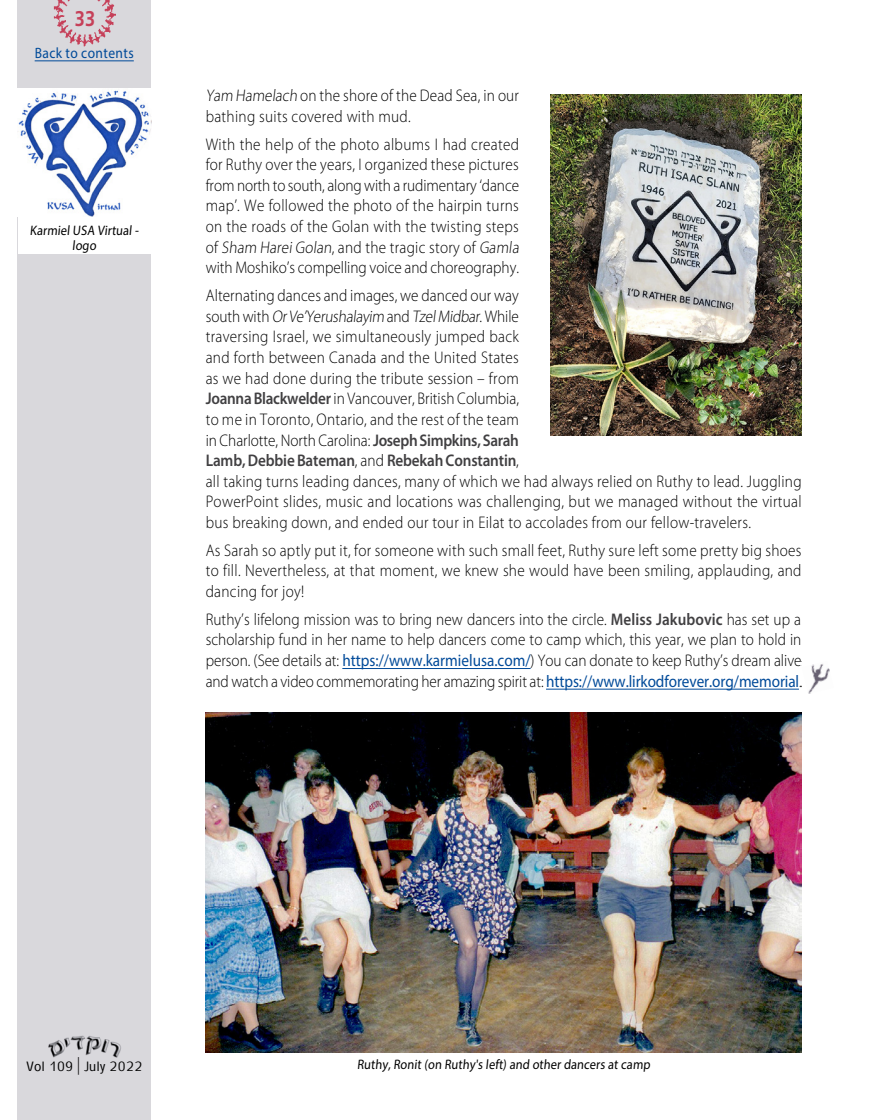
<style>
.page{position:relative;width:869px;height:1120px;background:#fff}
.page>*{position:absolute;margin:0;border:0;box-sizing:border-box;transform-origin:0 0}
.t1{font:700 21.25px "Frutiger";color:#c64059;scale:.85 1}
.t2{font:300 16.88px/20.6px "Myriad Pro";letter-spacing:.02em;color:#000;scale:.9 1}
.t3{font:15px "Myriad Pro";letter-spacing:.03em;color:#004a99;scale:.9 1}
.t4{font:13.75px/15px "Myriad Pro";color:#000;text-align:center;scale:.9 1}
.t5{font:13.75px "Typogarph";letter-spacing:.03em;color:#000;scale:.85 1}
.s1{font-weight:600;color:#414042}
.s2{font-weight:400;color:#004a99}
</style>
<div class="page">
<div style="left:18px;top:0;width:133px;height:1120px;background:#d9d8dc"></div>
<img style="left:53px;top:0;width:63px;height:47px">
<img style="left:48px;top:1035px;width:73px;height:23px">
<hr style="left:342px;top:668px;width:188px;height:1px;background:#004a99">
<hr style="left:545px;top:689px;width:253px;height:1px;background:#004a99">
<div style="left:18px;top:89px;width:133px;height:165px;background:#fff"></div>
<img style="left:18px;top:90px;width:133px;height:127px">
<img style="left:550px;top:95px;width:251px;height:340px">
<img style="left:206px;top:712px;width:595px;height:340px">
<img style="left:808px;top:664px;width:22px;height:30px">
<hr style="left:35px;top:61px;width:99px;height:1px;background:#004a99">
<p class="t1" style="left:75px;top:6px;width:25px">33</p>
<p class="t3" style="left:35px;top:44px;width:112px">Back to contents</p>
<p class="t4" style="left:30px;top:222px;width:124px">Karmiel USA Virtual - logo</p>
<p class="t2" style="left:206px;top:86px;width:349px">Yam Hamelach on the shore of the Dead Sea, in our bathing suits covered with mud.</p>
<p class="t2" style="left:206px;top:134px;width:352px">With the help of the photo albums I had created for Ruthy over the years, I organized these pictures from north to south, along with a rudimentary ‘dance map’. We followed the photo of the hairpin turns on the roads of the Golan with the twisting steps of Sham HareiGolan, a n d t h e t ra g i c sto ry of Gamla with Moshiko’s compelling voice and choreography.</p>
<p class="t2" style="left:206px;top:285px;width:663px">Alternating dances and images, we danced our way<br>s o u t h w i t h OrVe’Yerushalayim a n d TzelMidbar. W h i l e<br>traversing Israel, we simultaneously jumped back<br>and forth between Canada and the United States<br>as we had done during the tribute session – from<br><span class="s1">Joanna Blackwelder</span> in Vancouver, British Columbia,<br>to me in Toronto, Ontario, and the rest of the team<br>in Charlotte, North Carolina: <span class="s1">Joseph Simpkins, Sarah<br>Lamb, Debbie Bateman</span>, and <span class="s1">Rebekah Constantin</span>,<br>all taking turns leading dances, many of which we had always relied on Ruthy to lead. Juggling PowerPoint slides, music and locations was challenging, but we managed without the virtual bus breaking down, and ended our tour in Eilat to accolades from our fellow-travelers.</p>
<p class="t2" style="left:206px;top:540px;width:663px;text-align:justify">As Sarah so aptly put it, for someone with such small feet, Ruthy sure left some pretty big shoes to fill. Nevertheless, at that moment, we knew she would have been smiling, applauding, and dancing for joy!</p>
<p class="t2" style="left:206px;top:609px;width:663px;text-align:justify">Ruthy’s lifelong mission was to bring new dancers into the circle. <span class="s1">Meliss Jakubovic</span> has set up a scholarship fund in her name to help dancers come to camp which, this year, we plan to hold in person. (See details at: <span class="s2">https://www.karmielusa.com/</span>) You can donate to keep Ruthy’s dream alive and watch a video commemorating her amazing spirit at: <span class="s2">https://www.lirkodforever.org/memorial</span>.</p>
<p class="t5" style="left:27px;top:1057px;width:137px">Vol 109 | July 2022</p>
<p class="t4" style="left:357px;top:1056px;width:329px">Ruthy, Ronit (on Ruthy's left) and other dancers at camp</p>
</div>
